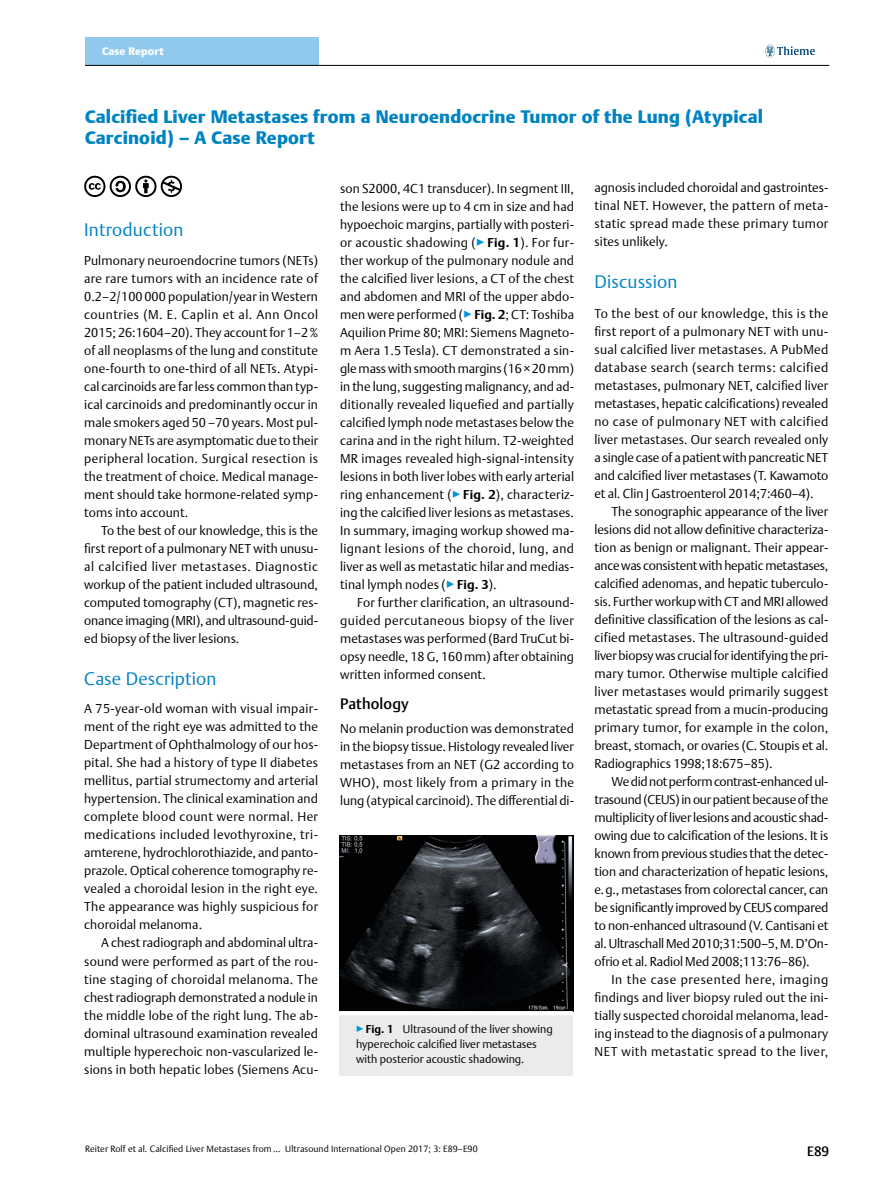
<style>
.page{position:relative;width:893px;height:1191px;background:#fff}
.page>*{position:absolute;margin:0;border:0;box-sizing:border-box;transform-origin:0 0}
.t1{font:900 18px/21px "Thieme Argo 2011";letter-spacing:.01em;color:#0083c2}
.t2{font:300 18px "Thieme Argo 2011";letter-spacing:.01em;color:#0083c2}
.t3{font:500 15px "Thieme Argo 2011";letter-spacing:.01em;color:#000}
.t4{font:500 13.5px "Thieme Argo 2011";color:#000}
.t5{font:300 12.75px/18px "Thieme Argo 2011";letter-spacing:.005em;color:#000;text-align:justify}
.t6{font:300 11.25px/15px "Thieme Argo 2011";color:#000}
.t7{font:900 10.8px "Thieme Argo 2011";letter-spacing:.01em;color:#fff}
.t8{font:300 9px "Thieme Argo 2011";letter-spacing:.01em;color:#000}
.s1{color:#0095da}
.s2{font-weight:700}
</style>
<div class="page">
<svg style="left:765px;top:45px;width:50px;height:12px"></svg>
<div style="left:85px;top:38px;width:234px;height:27px;background:#91c9ed"></div>
<hr style="left:85px;top:65px;width:744px;height:1px;background:#000">
<img style="left:339px;top:835px;width:234px;height:176px">
<div style="left:339px;top:1011px;width:234px;height:65px;background:#ebebec"></div>
<hr style="left:339px;top:1011px;width:234px;height:4px;background:#fff">
<svg style="left:84px;top:176px;width:98px;height:21px"></svg>
<p class="t7" style="left:102px;top:44px;width:63px">Case Report</p>
<h1 class="t1" style="left:85px;top:106px;width:680px">Calcified Liver Metastases from a Neuroendocrine Tumor of the Lung (Atypical<br>Carcinoid) – A Case Report</h1>
<h1 class="t2" style="left:84px;top:218px;width:101px">Introduction</h1>
<p class="t5" style="left:84px;top:251px;width:235px">Pulmonary neuroendocrine tumors (NETs) are rare tumors with an incidence rate of 0.2–2/100000 population/year in Western countries (M. E. Caplin et al. Ann Oncol 2015; 26:1604–20). They account for 1–2% of all neoplasms of the lung and constitute one-fourth to one-third of all NETs. Atypi&shy;cal carcinoids are far less common than typ&shy;ical carcinoids and predominantly occur in male smokers aged 50 –70 years. Most pul&shy;monary NETs are asymptomatic due to their peripheral location. Surgical resection is the treatment of choice. Medical manage&shy;ment should take hormone-related symp&shy;toms into account.</p>
<p class="t5" style="left:84px;top:521px;width:235px;text-indent:17px">To the best of our knowledge, this is the first report of a pulmonary NET with unusu&shy;al calcified liver metastases. Diagnostic workup of the patient included ultrasound, computed tomography (CT), magnetic res&shy;onance imaging (MRI), and ultrasound-guid&shy;ed biopsy of the liver lesions.</p>
<h1 class="t2" style="left:84px;top:666px;width:134px">Case Description</h1>
<p class="t5" style="left:84px;top:699px;width:235px">A 75-year-old woman with visual impair&shy;ment of the right eye was admitted to the Department of Ophthalmology of our hos&shy;pital. She had a history of type II diabetes mellitus, partial strumectomy and arterial hypertension. The clinical examination and complete blood count were normal. Her medications included levothyroxine, tri&shy;amterene, hydrochlorothiazide, and panto&shy;prazole. Optical coherence tomography re&shy;vealed a choroidal lesion in the right eye.<br>The appearance was highly suspicious for choroidal melanoma.</p>
<p class="t5" style="left:84px;top:933px;width:235px;text-indent:17px">A chest radiograph and abdominal ultra&shy;sound were performed as part of the rou&shy;tine staging of choroidal melanoma. The chest radiograph demonstrated a nodule in the middle lobe of the right lung. The ab&shy;dominal ultrasound examination revealed multiple hyperechoic non-vascularized le&shy;sions in both hepatic lobes (Siemens Acu-</p>
<p class="t5" style="left:340px;top:179px;width:235px">son S2000, 4C1 transducer). In segment III, the lesions were up to 4 cm in size and had hypoechoic margins, partially with posteri&shy;or acoustic shadowing (<span class="s1">▶</span><span class="s2">Fig. 1</span>). For fur&shy;ther workup of the pulmonary nodule and the calcified liver lesions, a CT of the chest and abdomen and MRI of the upper abdo&shy;men were performed (<span class="s1">▶</span><span class="s2">Fig. 2</span>; CT: Toshiba Aquilion Prime 80; MRI: Siemens Magneto&shy;m Aera 1.5 Tesla). CT demonstrated a sin&shy;gle mass with smooth margins (16×20mm) in the lung, suggesting malignancy, and ad&shy;ditionally revealed liquefied and partially calcified lymph node metastases below the carina and in the right hilum. T2-weighted MR images revealed high-signal-intensity lesions in both liver lobes with early arterial ring enhancement (<span class="s1">▶</span><span class="s2">Fig. 2</span>), characteriz&shy;ing the calcified liver lesions as metastases.<br>In summary, imaging workup showed ma&shy;lignant lesions of the choroid, lung, and liver as well as metastatic hilar and medias&shy;tinal lymph nodes (<span class="s1">▶</span><span class="s2">Fig. 3</span>).</p>
<p class="t5" style="left:340px;top:593px;width:235px;text-indent:17px">For further clarification, an ultrasound&shy;guided percutaneous biopsy of the liver metastases was performed (Bard TruCut bi&shy;opsy needle, 18 G, 160mm) after obtaining written informed consent.</p>
<p class="t3" style="left:340px;top:694px;width:70px">Pathology</p>
<p class="t5" style="left:340px;top:719px;width:235px">No melanin production was demonstrated in the biopsy tissue. Histology revealed liver metastases from an NET (G2 according to WHO), most likely from a primary in the lung (atypical carcinoid). The differential di-</p>
<p class="t6" style="left:356px;top:1021px;width:198px"><span class="s1">▶</span><span class="s2">Fig. 1</span> Ultrasound of the liver showing hyperechoic calcified liver metastases with posterior acoustic shadowing.</p>
<p class="t5" style="left:594px;top:179px;width:235px">agnosis included choroidal and gastrointes&shy;tinal NET. However, the pattern of meta&shy;static spread made these primary tumor sites unlikely.</p>
<h1 class="t2" style="left:594px;top:270px;width:85px">Discussion</h1>
<p class="t5" style="left:594px;top:304px;width:235px">To the best of our knowledge, this is the first report of a pulmonary NET with unu&shy;sual calcified liver metastases. A PubMed database search (search terms: calcified metastases, pulmonary NET, calcified liver metastases, hepatic calcifications) revealed no case of pulmonary NET with calcified liver metastases. Our search revealed only a single case of a patient with pancreatic NET and calcified liver metastases (T. Kawamoto et al. Clin J Gastroenterol 2014;7:460–4).</p>
<p class="t5" style="left:594px;top:502px;width:235px;text-indent:17px">The sonographic appearance of the liver lesions did not allow definitive characteriza&shy;tion as benign or malignant. Their appear&shy;ance was consistent with hepatic metastases, calcified adenomas, and hepatic tuberculo&shy;sis. Further workup with CT and MRI allowed definitive classification of the lesions as cal&shy;cified metastases. The ultrasound-guided liver biopsy was crucial for identifying the pri&shy;mary tumor. Otherwise multiple calcified liver metastases would primarily suggest metastatic spread from a mucin-producing primary tumor, for example in the colon, breast, stomach, or ovaries (C. Stoupis et al.<br>Radiographics 1998;18:675–85).</p>
<p class="t5" style="left:594px;top:772px;width:235px;text-indent:17px">We did not perform contrast-enhanced ul&shy;trasound (CEUS) in our patient because of the multiplicity of liver lesions and acoustic shad&shy;owing due to calcification of the lesions. It is known from previous studies that the detec&shy;tion and characterization of hepatic lesions, e.g., metastases from colorectal cancer, can be significantly improved by CEUS compared to non-enhanced ultrasound (V. Cantisani et al. Ultraschall Med 2010;31:500–5, M. D’On&shy;ofrio et al. Radiol Med 2008;113:76–86).</p>
<p class="t5" style="left:594px;top:970px;width:235px;text-indent:17px">In the case presented here, imaging findings and liver biopsy ruled out the ini&shy;tially suspected choroidal melanoma, lead&shy;ing instead to the diagnosis of a pulmonary NET with metastatic spread to the liver,</p>
<p class="t8" style="left:85px;top:1143px;width:394px">Reiter Rolf et al. Calcified Liver Metastases from … Ultrasound International Open 2017; 3: E89–E90</p>
<p class="t4" style="left:807px;top:1142px;width:24px">E89</p>
</div>
